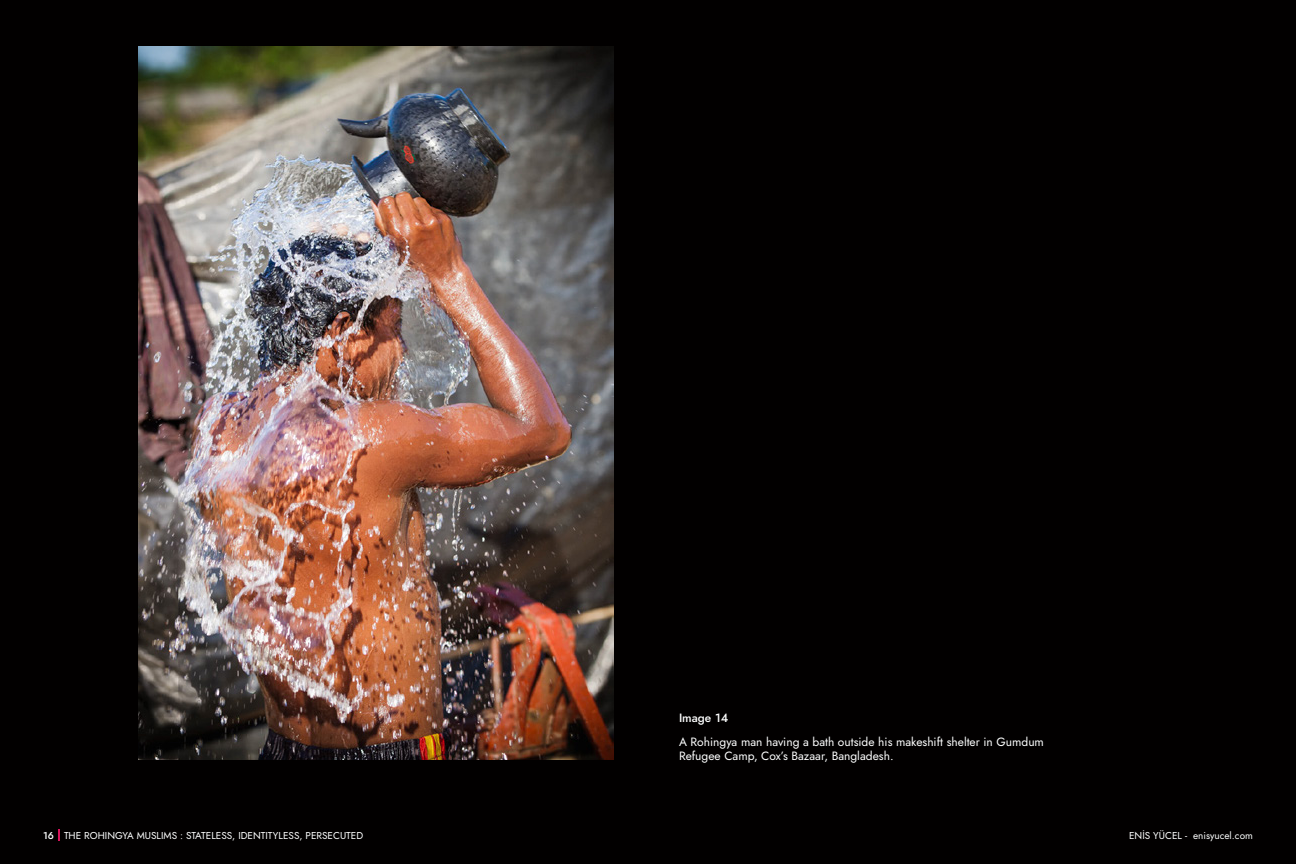
<style>
.page{position:relative;width:1296px;height:864px;background:#020000}
.page>*{position:absolute;margin:0;border:0;box-sizing:border-box;transform-origin:0 0}
.t1{font:12px/14.4px "Jost";color:#fff}
.t2{font:500 12px "Jost";color:#fff}
.t3{font:10px "Jost";color:#fff}
.s1{font-weight:500}
</style>
<div class="page">
<svg style="left:58px;top:829px;width:1px;height:12px"></svg>
<img style="left:138px;top:46px;width:476px;height:714px">
<p class="t2" style="left:679px;top:709px;width:51px">Image 14</p>
<p class="t1" style="left:679px;top:734px;width:367px">A Rohingya man having a bath outside his makeshift shelter in Gumdum<br>Refugee Camp, Cox’s Bazaar, Bangladesh.</p>
<p class="t3" style="left:43px;top:829px;width:322px"><span class="s1">16</span> THE ROHINGYA MUSLIMS : STATELESS, IDENTITYLESS, PERSECUTED</p>
<p class="t3" style="left:1129px;top:828px;width:125px">ENİS YÜCEL - enisyucel.com</p>
</div>
